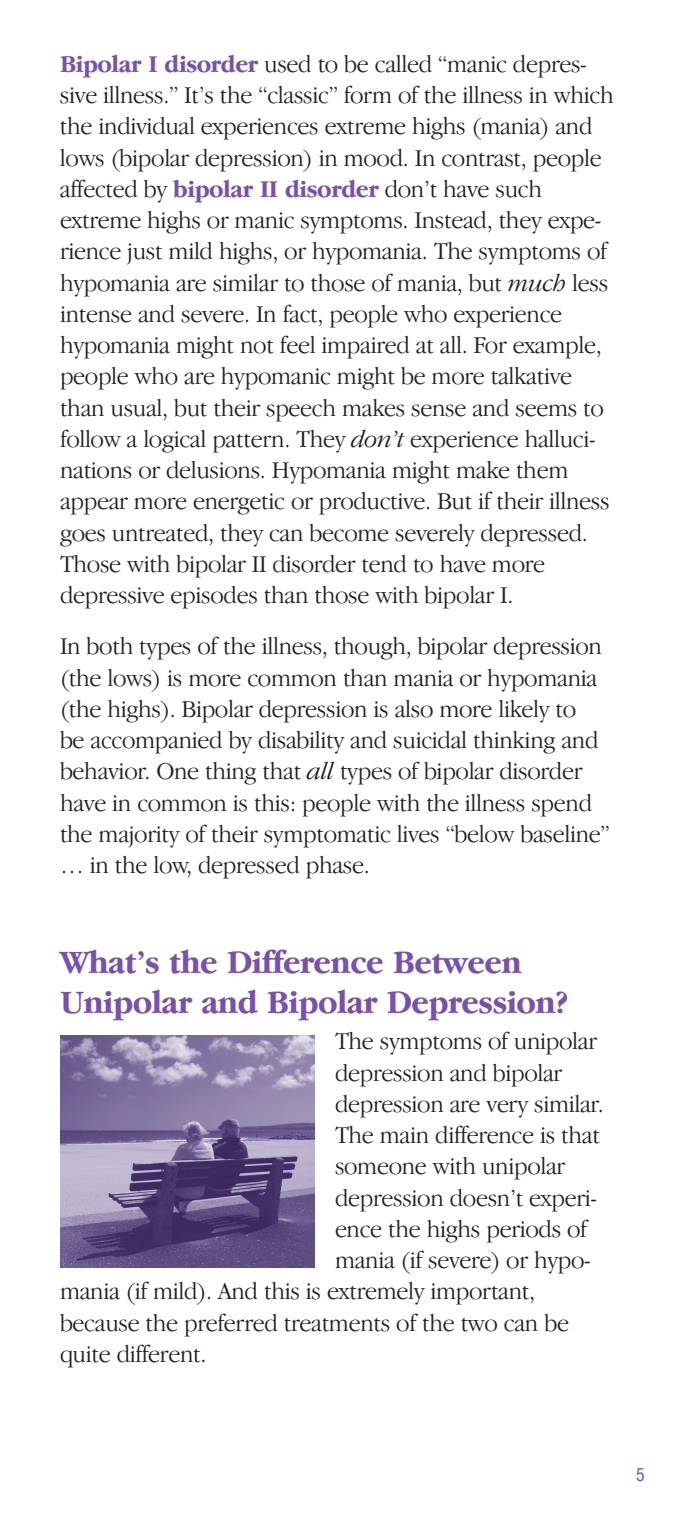
<style>
.page{position:relative;width:675px;height:1530px;background:#fff}
.page>*{position:absolute;margin:0;border:0;box-sizing:border-box;transform-origin:0 0}
.t1{font:700 33.75px/40px "Garamond IT Cby BT";letter-spacing:-.02em;color:#794fb0;scale:.96 1}
.t2{font:300 25px/31.2px "Garamond IT Cby BT";letter-spacing:-.015em;color:#231f20;scale:.96 1}
.t3{font:condensed 17.5px "Helvetica";color:#794fb0}
.s1{font-weight:700;color:#794fb0}
.s2{font-style:italic}
</style>
<div class="page">
<img style="left:60px;top:1035px;width:255px;height:233px">
<p class="t2" style="left:60px;top:50px;width:578px"><span class="s1">Bipolar I disorder</span> used to be called “manic depres&shy;sive illness.” It’s the “classic” form of the illness in which the individual experiences extreme highs (mania) and lows (bipolar depression) in mood. In contrast, people affected by <span class="s1">bipolar II disorder</span> don’t have such extreme highs or manic symptoms. Instead, they expe&shy;rience just mild highs, or hypomania. The symptoms of hypomania are similar to those of mania, but <span class="s2">much</span> less intense and severe. In fact, people who experience hypomania might not feel impaired at all. For example, people who are hypomanic might be more talkative than usual, but their speech makes sense and seems to follow a logical pattern. They <span class="s2">don’t</span> experience halluci&shy;nations or delusions. Hypomania might make them appear more energetic or productive. But if their illness goes untreated, they can become severely depressed.<br>Those with bipolar II disorder tend to have more depressive episodes than those with bipolar I.</p>
<p class="t2" style="left:60px;top:633px;width:574px">In both types of the illness, though, bipolar depression (the lows) is more common than mania or hypomania (the highs). Bipolar depression is also more likely to<br>be accompanied by disability and suicidal thinking and behavior. One thing that <span class="s2">all</span> types of bipolar disorder have in common is this: people with the illness spend the majority of their symptomatic lives “below baseline” … in the low, depressed phase.</p>
<h1 class="t1" style="left:60px;top:945px;width:531px">What’s the Difference Between<br>Unipolar and Bipolar Depression?</h1>
<p class="t2" style="left:335px;top:1028px;width:275px">The symptoms of unipolar</p>
<p class="t2" style="left:335px;top:1059px;width:238px">depression and bipolar</p>
<p class="t2" style="left:335px;top:1090px;width:281px">depression are very similar.</p>
<p class="t2" style="left:335px;top:1122px;width:278px">The main difference is that</p>
<p class="t2" style="left:335px;top:1153px;width:241px">someone with unipolar</p>
<p class="t2" style="left:335px;top:1184px;width:275px">depression doesn’t experi-</p>
<p class="t2" style="left:335px;top:1215px;width:264px">ence the highs periods of</p>
<p class="t2" style="left:335px;top:1247px;width:268px">mania (if severe) or hypo-</p>
<p class="t2" style="left:60px;top:1278px;width:497px">mania (if mild). And this is extremely important,</p>
<p class="t2" style="left:60px;top:1309px;width:532px">because the preferred treatments of the two can be</p>
<p class="t2" style="left:60px;top:1340px;width:154px">quite different.</p>
<p class="t3" style="left:636px;top:1468px;width:10px">5</p>
</div>
